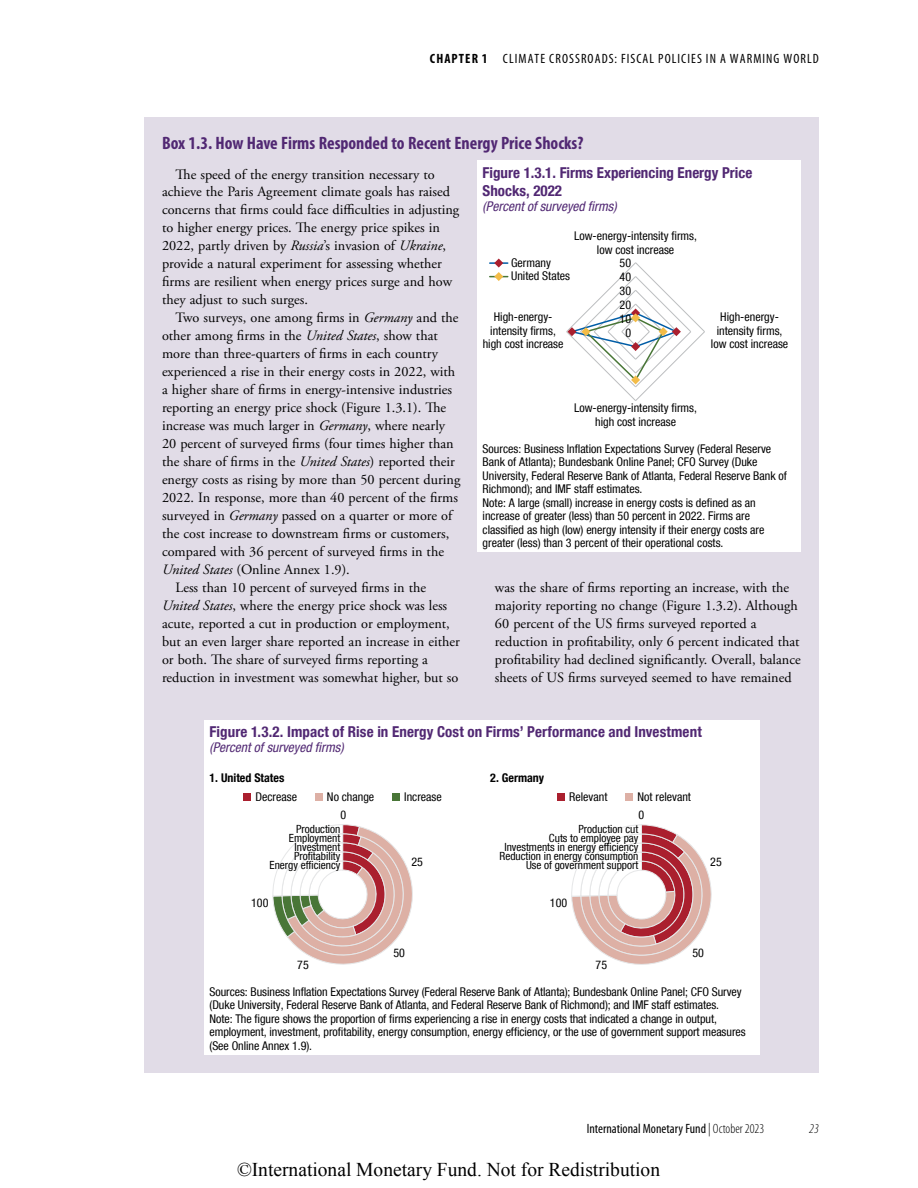
<style>
.page{position:relative;width:918px;height:1188px;background:#fff}
.page>*{position:absolute;margin:0;border:0;box-sizing:border-box;transform-origin:0 0}
.t1{font:19.5px "Times New Roman";color:#000}
.t2{font:700 condensed 18px "Myriad Pro";color:#512873}
.t3{font:700 condensed 15px/18px "Helvetica Neue LT Com";letter-spacing:.005em;color:#512873}
.t4{font:14.25px/18px "Adobe Garamond Pro";color:#000}
.t5{font:condensed 13.5px "Myriad Pro";color:#000}
.t6{font:italic condensed 13.5px "Helvetica Neue LT Com";color:#512873}
.t7{font:700 condensed 13.5px "Myriad Pro";letter-spacing:.08em;color:#000}
.t8{font:italic 300 condensed 13.5px "Myriad Pro";color:#000}
.t9{font:condensed 12px/13.5px "Helvetica Neue LT Com";color:#000;text-align:center}
.t10{font:700 condensed 12px "Helvetica Neue LT Com";color:#000}
.t11{font:condensed 11.25px/9px "Helvetica Neue LT Com";color:#000;text-align:right}
.s1{font-weight:400}
.s2{font-style:italic}
.s3{font-weight:300}
</style>
<div class="page">
<div style="left:144px;top:117px;width:675px;height:955px;background:#e1dce7"></div>
<div style="left:477px;top:160px;width:324px;height:392px;background:#fff"></div>
<svg style="left:566px;top:262px;width:139px;height:139px"></svg>
<svg style="left:490px;top:259px;width:18px;height:22px"></svg>
<div style="left:204px;top:720px;width:556px;height:334px;background:#fff"></div>
<svg style="left:571px;top:824px;width:141px;height:141px"></svg>
<svg style="left:272px;top:824px;width:141px;height:141px"></svg>
<div style="left:243px;top:793px;width:8px;height:8px;background:#aa1f2e"></div>
<div style="left:315px;top:793px;width:7px;height:8px;background:#ddb0a5"></div>
<div style="left:392px;top:793px;width:8px;height:8px;background:#497637"></div>
<div style="left:557px;top:793px;width:8px;height:8px;background:#aa1f2e"></div>
<div style="left:625px;top:793px;width:8px;height:8px;background:#ddb0a5"></div>
<p class="t7" style="left:430px;top:51px;width:86px">CHAPTER 1 <span class="s1">CLIMAT</span></p>
<p class="t5" style="left:541px;top:51px;width:23px">E CROSSROA</p>
<p class="t5" style="left:602px;top:51px;width:32px">DS: FISCAL</p>
<p class="t5" style="left:658px;top:51px;width:13px">POLICI</p>
<p class="t5" style="left:691px;top:51px;width:56px">ES IN A WARMIN</p>
<p class="t5" style="left:774px;top:51px;width:47px">G WORLD</p>
<p class="t2" style="left:162px;top:133px;width:423px">Box 1.3. How Have Firms Responded to Recent Energy Price Shocks?</p>
<p class="t4" style="left:162px;top:165px;width:299px;text-indent:13px">The speed of the energy transition necessary to achieve the Paris Agreement climate goals has raised concerns that firms could face difficulties in adjusting to higher energy prices. The energy price spikes in 2022, partly driven by <span class="s2">Russia</span>’s invasion of <span class="s2">Ukraine</span>, provide a natural experiment for assessing whether firms are resilient when energy prices surge and how they adjust to such surges.</p>
<p class="t4" style="left:175px;top:309px;width:285px">Two surveys, one among firms in <span class="s2">Germany</span> and the</p>
<p class="t4" style="left:162px;top:327px;width:277px">other among firms in the <span class="s2">United States</span>, show that</p>
<p class="t4" style="left:162px;top:345px;width:278px">more than three-quarters of firms in each country</p>
<p class="t4" style="left:162px;top:363px;width:295px">experienced a rise in their energy costs in 2022, with</p>
<p class="t4" style="left:162px;top:381px;width:292px">a higher share of firms in energy-intensive industries</p>
<p class="t4" style="left:162px;top:399px;width:286px">reporting an energy price shock (Figure 1.3.1). The</p>
<p class="t4" style="left:162px;top:417px;width:285px">increase was much larger in <span class="s2">Germany</span>, where nearly</p>
<p class="t4" style="left:162px;top:435px;width:293px">20 percent of surveyed firms (four times higher than</p>
<p class="t4" style="left:162px;top:453px;width:294px">the share of firms in the <span class="s2">United States</span>) reported their</p>
<p class="t4" style="left:162px;top:471px;width:300px">energy costs as rising by more than 50 percent during</p>
<p class="t4" style="left:162px;top:489px;width:298px">2022. In response, more than 40 percent of the firms</p>
<p class="t4" style="left:162px;top:507px;width:292px">surveyed in <span class="s2">Germany</span> passed on a quarter or more of</p>
<p class="t4" style="left:162px;top:525px;width:289px">the cost increase to downstream firms or customers,</p>
<p class="t4" style="left:162px;top:543px;width:284px">compared with 36 percent of surveyed firms in the</p>
<p class="t4" style="left:162px;top:561px;width:189px"><span class="s2">United States</span> (Online Annex 1.9).</p>
<p class="t4" style="left:176px;top:579px;width:252px">Less than 10 percent of surveyed firms in the</p>
<p class="t4" style="left:162px;top:597px;width:287px"><span class="s2">United States</span>, where the energy price shock was less</p>
<p class="t4" style="left:162px;top:615px;width:289px">acute, reported a cut in production or employment,</p>
<p class="t4" style="left:162px;top:633px;width:299px">but an even larger share reported an increase in either</p>
<p class="t4" style="left:162px;top:651px;width:268px">or both. The share of surveyed firms reporting a</p>
<p class="t4" style="left:162px;top:669px;width:298px">reduction in investment was somewhat higher, but so</p>
<p class="t3" style="left:483px;top:163px;width:271px">Figure 1.3.1. Firms Experiencing Energy Price<br>Shocks, 2022</p>
<p class="t6" style="left:483px;top:198px;width:136px">(Percent of surveyed firms)</p>
<p class="t9" style="left:574px;top:229px;width:124px">Low-energy-intensity firms, low cost increase</p>
<p class="t9" style="left:511px;top:256px;width:60px;text-align:left">Germany<br>United States</p>
<p class="t9" style="left:483px;top:310px;width:82px">High-energy&shy;intensity firms, high cost increase</p>
<p class="t9" style="left:620px;top:256px;width:13px">50</p>
<p class="t9" style="left:620px;top:270px;width:13px">40</p>
<p class="t9" style="left:620px;top:284px;width:13px">30</p>
<p class="t9" style="left:620px;top:298px;width:13px">20</p>
<p class="t9" style="left:620px;top:312px;width:13px">10</p>
<p class="t9" style="left:625px;top:326px;width:7px">0</p>
<p class="t9" style="left:711px;top:310px;width:79px">High-energy&shy;intensity firms, low cost increase</p>
<p class="t9" style="left:574px;top:401px;width:124px">Low-energy-intensity firms, high cost increase</p>
<p class="t9" style="left:483px;top:441px;width:306px;text-align:left">Sources: Business Inflation Expectations Survey (Federal Reserve Bank of Atlanta); Bundesbank Online Panel; CFO Survey (Duke University, Federal Reserve Bank of Atlanta, Federal Reserve Bank of Richmond); and IMF staff estimates.<br>Note: A large (small) increase in energy costs is defined as an increase of greater (less) than 50 percent in 2022. Firms are classified as high (low) energy intensity if their energy costs are greater (less) than 3 percent of their operational costs.</p>
<p class="t4" style="left:495px;top:579px;width:307px">was the share of firms reporting an increase, with the majority reporting no change (Figure 1.3.2). Although 60 percent of the US firms surveyed reported a reduction in profitability, only 6 percent indicated that profitability had declined significantly. Overall, balance sheets of US firms surveyed seemed to have remained</p>
<p class="t3" style="left:210px;top:723px;width:494px">Figure 1.3.2. Impact of Rise in Energy Cost on Firms’ Performance and Investment</p>
<p class="t6" style="left:210px;top:740px;width:136px">(Percent of surveyed firms)</p>
<p class="t10" style="left:210px;top:770px;width:76px">1. United States</p>
<p class="t10" style="left:490px;top:770px;width:55px">2. Germany</p>
<p class="t9" style="left:255px;top:790px;width:43px">Decrease</p>
<p class="t9" style="left:327px;top:790px;width:49px">No change</p>
<p class="t9" style="left:404px;top:790px;width:39px">Increase</p>
<p class="t9" style="left:569px;top:790px;width:40px">Relevant</p>
<p class="t9" style="left:637px;top:790px;width:55px">Not relevant</p>
<p class="t9" style="left:341px;top:808px;width:7px">0</p>
<p class="t9" style="left:639px;top:808px;width:7px">0</p>
<p class="t11" style="left:269px;top:824px;width:72px">Production<br>Employment<br>Investment<br>Profitability<br>Energy efficiency</p>
<p class="t11" style="left:500px;top:824px;width:140px">Production cut<br>Cuts to employee pay<br>Investments in energy efficiency<br>Reduction in energy consumption<br>Use of government support</p>
<p class="t9" style="left:412px;top:855px;width:13px">25</p>
<p class="t9" style="left:251px;top:896px;width:19px">100</p>
<p class="t9" style="left:297px;top:958px;width:13px">75</p>
<p class="t9" style="left:393px;top:946px;width:13px">50</p>
<p class="t9" style="left:550px;top:896px;width:19px">100</p>
<p class="t9" style="left:596px;top:958px;width:13px">75</p>
<p class="t9" style="left:710px;top:855px;width:13px">25</p>
<p class="t9" style="left:692px;top:946px;width:13px">50</p>
<p class="t9" style="left:210px;top:985px;width:538px;text-align:left">Sources: Business Inflation Expectations Survey (Federal Reserve Bank of Atlanta); Bundesbank Online Panel; CFO Survey (Duke University, Federal Reserve Bank of Atlanta, and Federal Reserve Bank of Richmond); and IMF staff estimates.<br>Note: The figure shows the proportion of firms experiencing a rise in energy costs that indicated a change in output, employment, investment, profitability, energy consumption, energy efficiency, or the use of government support measures (See Online Annex 1.9).</p>
<p class="t5" style="left:587px;top:1122px;width:179px">INTERNATIONAL MONETARY FUND <span class="s3">| October 2023</span></p>
<p class="t8" style="left:809px;top:1122px;width:11px">23</p>
<h1 class="t1" style="left:237px;top:1156px;width:425px">©International Monetary Fund. Not for Redistribution</h1>
</div>
